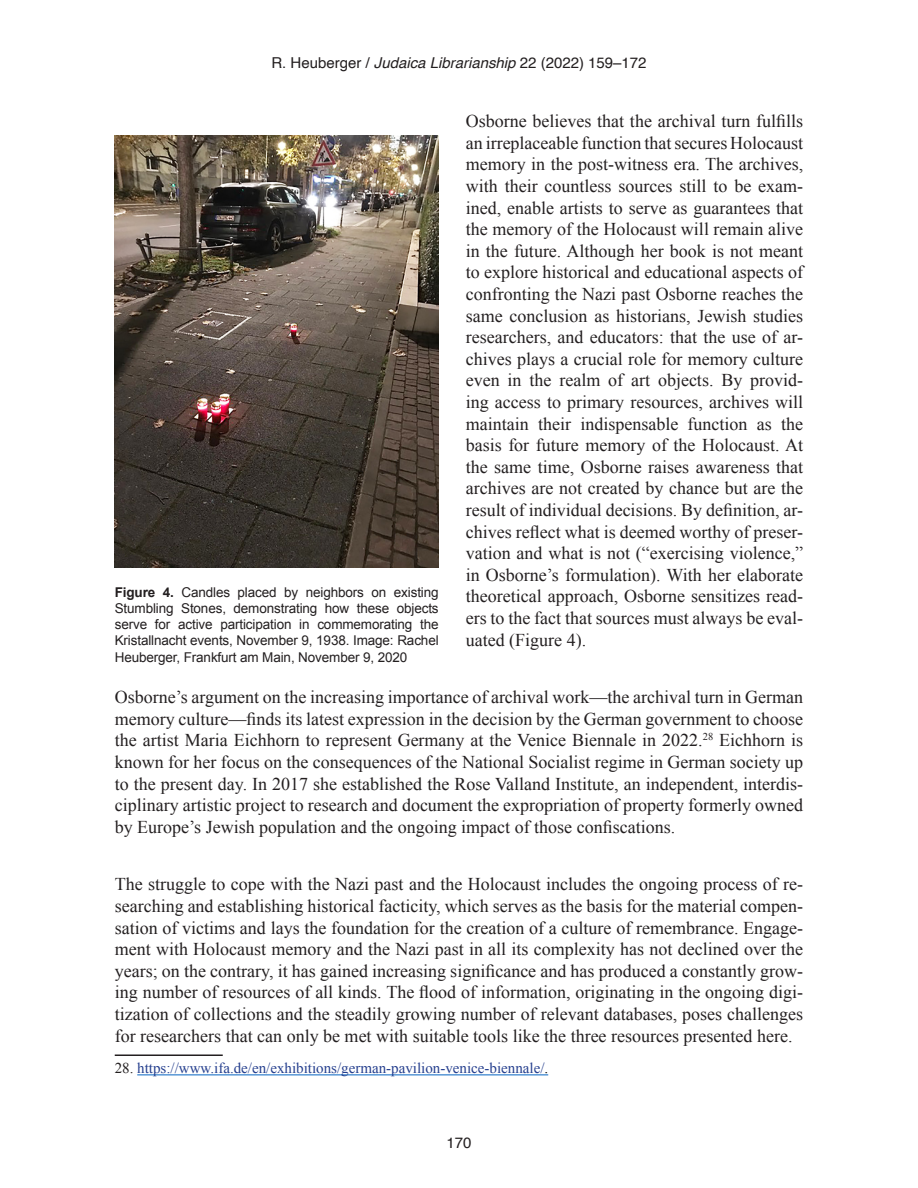
<style>
.page{position:relative;width:918px;height:1188px;background:#fff}
.page>*{position:absolute;margin:0;border:0;box-sizing:border-box;transform-origin:0 0}
.JL_Body_Text{font:18px/21.6px "Times New Roman";color:#231f20;text-align:justify}
.JL_Footnote{font:15px "Times New Roman";color:#253f8e}
.t1{font:15px "Helvetica";color:#231f20}
.JL_Caption{font:13.5px/16.2px "Arial";letter-spacing:-.01em;color:#231f20;text-align:justify}
.s1{font-style:italic}
.s2{font-weight:700}
.s3{color:#231f20}
.s4{color:#000}
</style>
<div class="page">
<hr style="left:115px;top:1054px;width:108px;height:2px;background:#231f20">
<hr style="left:137px;top:1075px;width:411px;height:1px;background:#0563c1">
<img style="left:115px;top:135px;width:324px;height:432px">
<p class="t1" style="left:271px;top:51px;width:377px">R. Heuberger / <span class="s1">Judaica Librarianship</span> 22 (2022) 159–172</p>
<p class="JL_Caption" style="left:115px;top:584px;width:325px"><span class="s2">Figure 4.</span> Candles placed by neighbors on existing Stumbling Stones, demonstrating how these objects serve for active participation in commemorating the Kristallnacht events, November 9, 1938. Image: Rachel Heuberger, Frankfurt am Main, November 9, 2020</p>
<p class="JL_Body_Text" style="left:466px;top:110px;width:339px">Osborne believes that the archival turn fulfills an irreplaceable function that secures Holocaust memory in the post-witness era. The archives, with their countless sources still to be exam&shy;ined, enable artists to serve as guarantees that the memory of the Holocaust will remain alive in the future. Although her book is not meant to explore historical and educational aspects of confronting the Nazi past Osborne reaches the same conclusion as historians, Jewish studies researchers, and educators: that the use of ar&shy;chives plays a crucial role for memory culture even in the realm of art objects. By provid&shy;ing access to primary resources, archives will maintain their indispensable function as the basis for future memory of the Holocaust. At the same time, Osborne raises awareness that archives are not created by chance but are the result of individual decisions. By definition, ar&shy;chives reflect what is deemed worthy of preser&shy;vation and what is not (“exercising violence,” in Osborne’s formulation). With her elaborate theoretical approach, Osborne sensitizes read&shy;ers to the fact that sources must always be eval&shy;uated (Figure 4).</p>
<p class="JL_Body_Text" style="left:115px;top:686px;width:690px">Osborne’s argument on the increasing importance of archival work—the archival turn in German memory culture—finds its latest expression in the decision by the German government to choose the artist Maria Eichhorn to represent Germany at the Venice Biennale in 2022.<sup>28</sup> Eichhorn is known for her focus on the consequences of the National Socialist regime in German society up to the present day. In 2017 she established the Rose Valland Institute, an independent, interdis&shy;ciplinary artistic project to research and document the expropriation of property formerly owned by Europe’s Jewish population and the ongoing impact of those confiscations.</p>
<p class="JL_Body_Text" style="left:115px;top:873px;width:690px">The struggle to cope with the Nazi past and the Holocaust includes the ongoing process of re&shy;searching and establishing historical facticity, which serves as the basis for the material compen&shy;sation of victims and lays the foundation for the creation of a culture of remembrance. Engage&shy;ment with Holocaust memory and the Nazi past in all its complexity has not declined over the years; on the contrary, it has gained increasing significance and has produced a constantly grow&shy;ing number of resources of all kinds. The flood of information, originating in the ongoing digi&shy;tization of collections and the steadily growing number of relevant databases, poses challenges for researchers that can only be met with suitable tools like the three resources presented here.</p>
<p class="JL_Footnote" style="left:115px;top:1058px;width:435px"><span class="s3">28.</span> https://www.ifa.de/en/exhibitions/german-pavilion-venice-biennale/<span class="s4">.</span></p>
<p class="t1" style="left:446px;top:1131px;width:27px">170</p>
</div>
